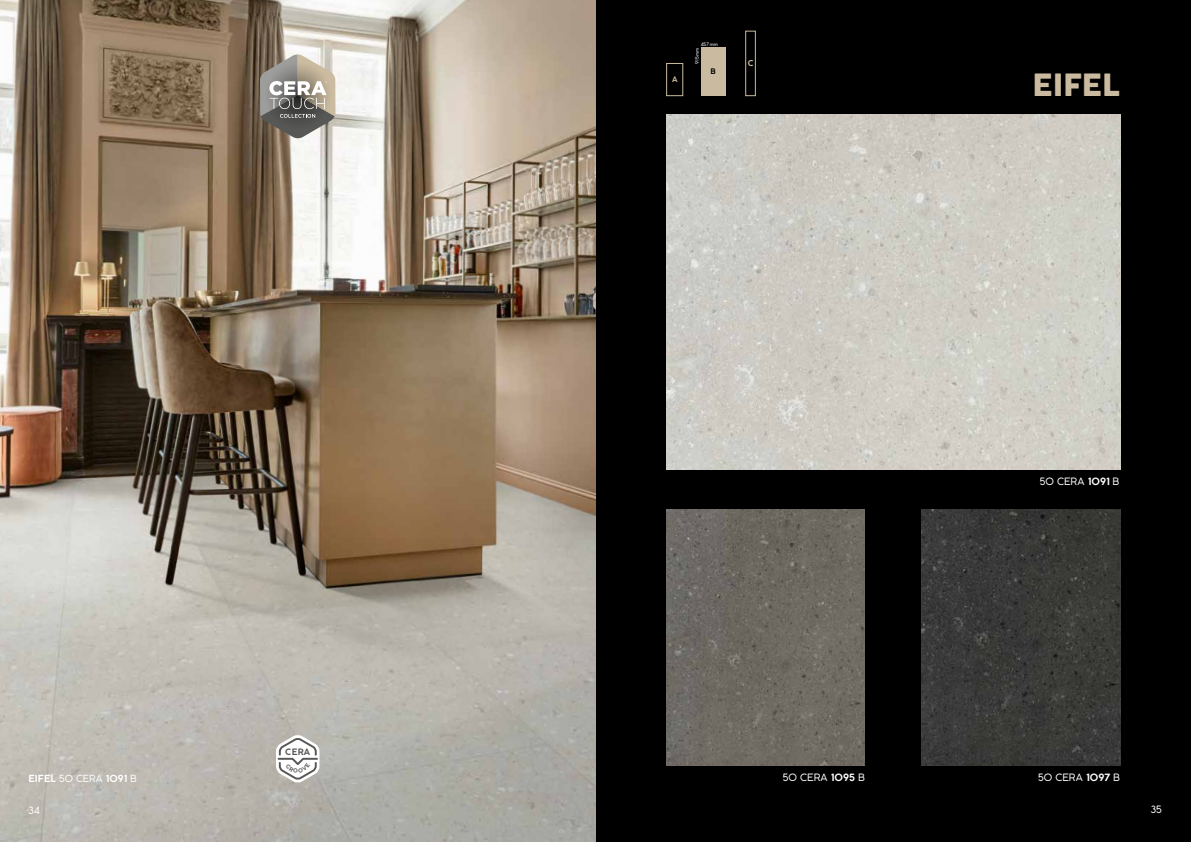
<style>
.page{position:relative;width:1191px;height:842px;background:#000}
.page>*{position:absolute;margin:0;border:0;box-sizing:border-box;transform-origin:0 0}
.t1{font:800 30px "Coco Gothic";color:#cabba0}
.t2{font:10px "Coco Gothic";letter-spacing:.005em;color:#fff}
.t3{font:700 9.7px "Coco Gothic";letter-spacing:.015em;color:#fff}
.t4{font:700 8.7px "Coco Gothic";color:#575756}
.t5{font:700 8.1px "Coco Gothic";color:#cabba0}
.t6{font:700 7.5px "Coco Gothic";color:#000}
.t7{font:700 7.5px "Coco Gothic";color:#cabba0}
.t8{font:4.8px "Coco Gothic";color:#fff}
.s1{font-weight:400}
.s2{font-weight:700}
</style>
<div class="page">
<img style="left:0;top:0;width:595px;height:842px">
<div style="left:232px;top:28px;width:132px;height:137px;background:#fff;opacity:.1"></div>
<svg style="left:260px;top:54px;width:75px;height:85px;background:#97928a"></svg>
<div style="left:700px;top:48px;width:25px;height:48px;background:#cabba0"></div>
<div style="left:666px;top:63px;width:17px;height:33px;border:1px solid #cabba0"></div>
<div style="left:745px;top:31px;width:10px;height:65px;border:1px solid #cabba0"></div>
<img style="left:921px;top:509px;width:199px;height:256px">
<img style="left:666px;top:509px;width:199px;height:256px">
<img style="left:666px;top:115px;width:454px;height:354px">
<svg style="left:276px;top:735px;width:43px;height:47px;background:#d7d6d4"></svg>
<p class="t3" style="left:28px;top:771px;width:110px">EIFEL <span class="s1">50 CERA</span> 1091 <span class="s1">B</span></p>
<p class="t4" style="left:285px;top:745px;width:26px">CERA</p>
<p class="t7" style="left:672px;top:74px;width:7px">A</p>
<p class="t8" style="left:700px;top:40px;width:19px">457mm</p>
<p class="t8" style="left:693px;top:64px;width:18px;rotate:-90deg">915mm</p>
<p class="t6" style="left:710px;top:66px;width:7px">B</p>
<p class="t5" style="left:747px;top:57px;width:7px">C</p>
<h1 class="t1" style="left:1032px;top:62px;width:89px">EIFEL</h1>
<p class="t2" style="left:1039px;top:474px;width:81px">50 CERA <span class="s2">1091</span> B</p>
<p class="t2" style="left:783px;top:770px;width:83px">50 CERA <span class="s2">1095</span> B</p>
<p class="t2" style="left:1038px;top:770px;width:84px">50 CERA <span class="s2">1097</span> B</p>
<p class="t2" style="left:28px;top:803px;width:13px">34</p>
<p class="t2" style="left:1150px;top:802px;width:13px">35</p>
</div>
